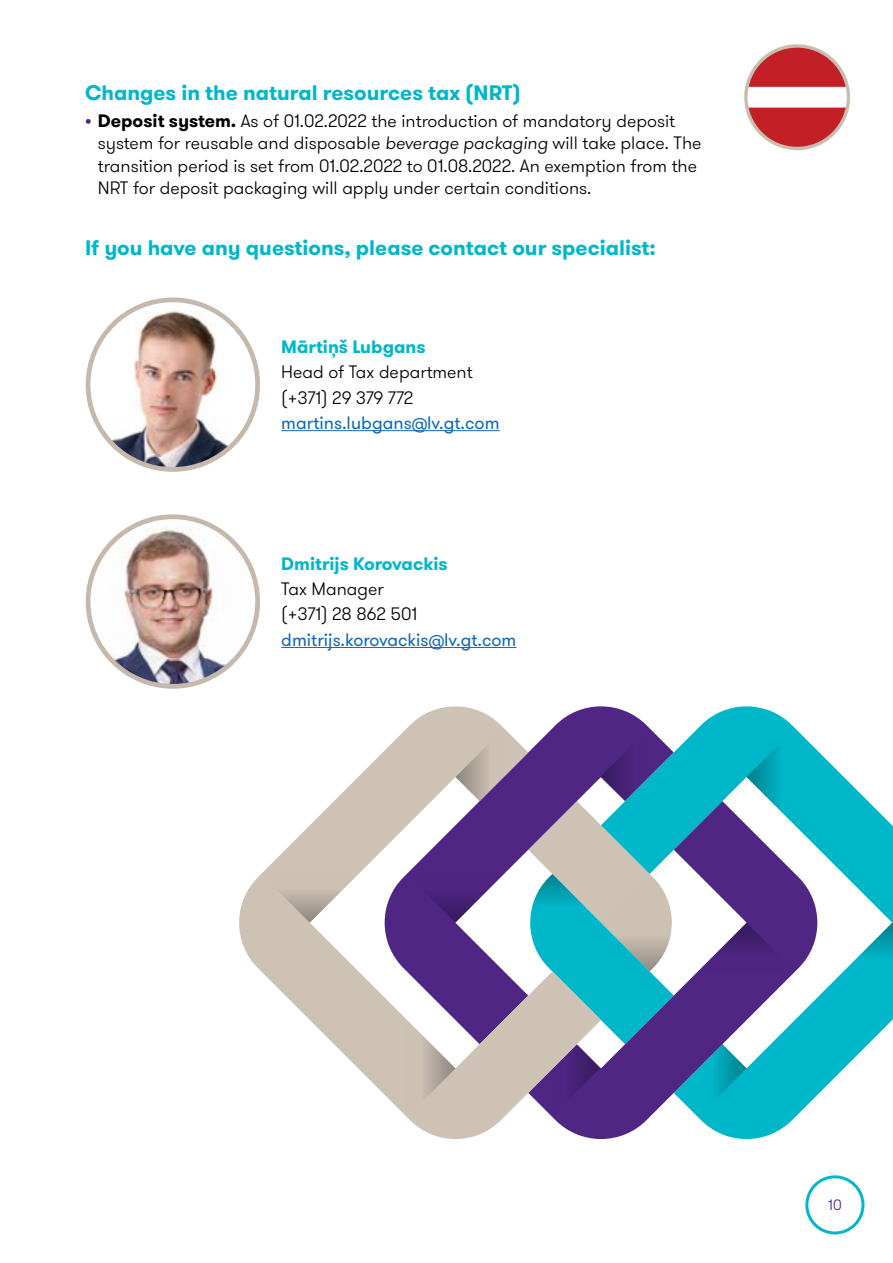
<style>
.page{position:relative;width:893px;height:1263px;background:#fff}
.page>*{position:absolute;margin:0;border:0;box-sizing:border-box;transform-origin:0 0}
.t1{font:700 21px "GT Walsheim Pro";color:#00b7c9}
.t2{font:300 18px/22.5px "GT Walsheim Pro";color:#000}
.t3{font:18px "GT Walsheim Pro";color:#1268b3}
.t4{font:700 18px "GT Walsheim Pro";color:#00b7c9}
.t5{font:300 15px "GT Walsheim Pro";color:#4f2683}
.s1{font-weight:700;color:#4f2683}
.s2{font-weight:700}
.s3{font-style:italic}
</style>
<div class="page">
<svg style="left:744px;top:44px;width:106px;height:106px"></svg>
<div style="left:805px;top:1175px;width:59px;height:59px;border:3px solid #00b7c9;border-radius:50%"></div>
<hr style="left:281px;top:430px;width:219px;height:1px;background:#1268b3">
<hr style="left:281px;top:647px;width:235px;height:1px;background:#1268b3">
<img style="left:88px;top:300px;width:170px;height:169px;border-radius:85px">
<div style="left:86px;top:297px;width:174px;height:175px;border:5px solid #c4b9ac;border-radius:50%"></div>
<img style="left:88px;top:517px;width:170px;height:169px;border-radius:85px">
<div style="left:86px;top:514px;width:174px;height:175px;border:5px solid #c4b9ac;border-radius:50%"></div>
<svg style="left:601px;top:706px;width:292px;height:389px;fill:#00b7c9"></svg>
<svg style="left:746px;top:728px;width:49px;height:73px;background:#15b5c5"></svg>
<svg style="left:843px;top:923px;width:50px;height:48px"></svg>
<svg style="left:601px;top:801px;width:216px;height:338px"></svg>
<svg style="left:239px;top:706px;width:362px;height:433px"></svg>
<svg style="left:455px;top:728px;width:49px;height:73px;background:#bfb2af"></svg>
<svg style="left:407px;top:1020px;width:48px;height:97px"></svg>
<svg style="left:261px;top:874px;width:97px;height:49px"></svg>
<svg style="left:407px;top:874px;width:97px;height:49px"></svg>
<svg style="left:698px;top:923px;width:97px;height:48px"></svg>
<svg style="left:528px;top:728px;width:146px;height:389px;background:#6f90b0"></svg>
<p class="t1" style="left:85px;top:79px;width:437px">Changes in the natural resources tax (NRT)</p>
<p class="t2" style="left:98px;top:109px;width:605px;text-indent:-13px"><span class="s1">•</span> <span class="s2">Deposit system.</span> As of 01.02.2022 the introduction of mandatory deposit system for reusable and disposable <span class="s3">beverage packaging</span> will take place. The transition period is set from 01.02.2022 to 01.08.2022. An exemption from the NRT for deposit packaging will apply under certain conditions.</p>
<p class="t1" style="left:85px;top:234px;width:572px">If you have any questions, please contact our specialist:</p>
<p class="t4" style="left:281px;top:335px;width:146px">Mārtiņš Lubgans</p>
<p class="t2" style="left:281px;top:360px;width:193px;line-height:25.2px">Head of Tax department (+371) 29 379 772</p>
<p class="t3" style="left:281px;top:411px;width:220px">martins.lubgans@lv.gt.com</p>
<p class="t4" style="left:281px;top:552px;width:168px">Dmitrijs Korovackis</p>
<p class="t2" style="left:281px;top:577px;width:138px;line-height:25.2px">Tax Manager (+371) 28 862 501</p>
<p class="t3" style="left:281px;top:628px;width:237px">dmitrijs.korovackis@lv.gt.com</p>
<p class="t5" style="left:828px;top:1195px;width:15px">10</p>
</div>
